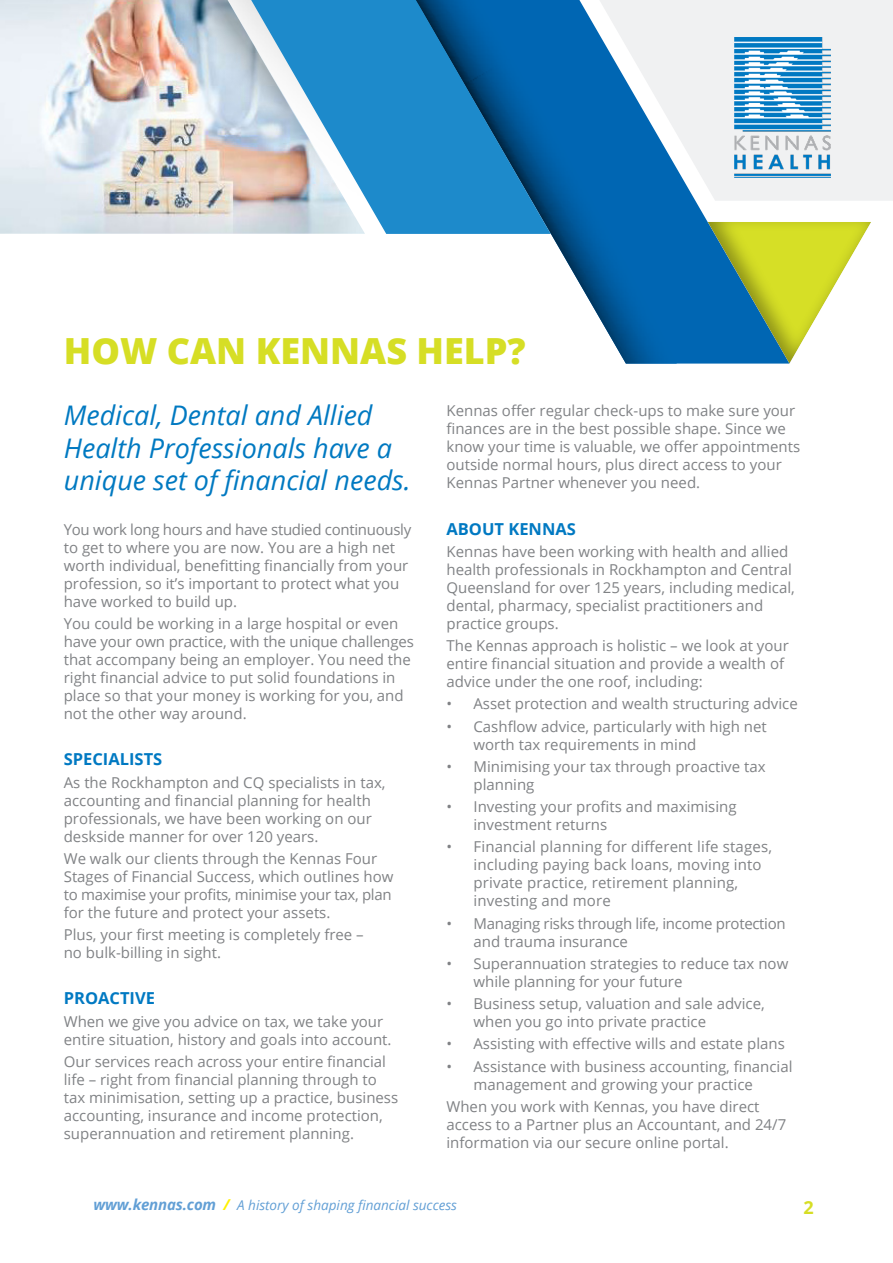
<style>
.page{position:relative;width:893px;height:1263px;background:#fff}
.page>*{position:absolute;margin:0;border:0;box-sizing:border-box;transform-origin:0 0}
.t1{font:800 36px "Open Sans";color:#d6de25}
.Body_Copy{font:italic 27px/32.4px "Open Sans";color:#0079c1}
.t2{font:700 18px "Open Sans";color:#d6de25}
.Body_Copy-2{font:700 16.5px "Open Sans";color:#0079c2}
.Body_Copy-3{font:15px/18px "Open Sans";color:#808285}
.Body_Copy-4{font:15px/18px "Open Sans";letter-spacing:-.02em;color:#808285}
.t3{font:italic 13.5px "Open Sans";color:#629fd5}
.s1{font-weight:700;font-size:15px}
.s2{font-weight:700;font-size:15px;color:#fff101}
</style>
<div class="page">
<div style="left:789px;top:0;width:104px;height:201px;background:#f0f1f2"></div>
<svg style="left:677px;top:0;width:112px;height:364px;fill:#f0f1f2"></svg>
<div style="left:365px;top:0;width:43px;height:234px;background:#1d8acb"></div>
<div style="left:705px;top:222px;width:167px;height:144px;background:#231f20;opacity:.4"></div>
<img style="left:408px;top:0;width:269px;height:364px">
<img style="left:365px;top:211px;width:22px;height:22px">
<img style="left:420px;top:7px;width:130px;height:225px">
<img style="left:735px;top:37px;width:95px;height:140px">
<img style="left:0;top:0;width:365px;height:234px">
<img style="left:161px;top:0;width:189px;height:211px">
<p class="t1" style="left:64px;top:323px;width:463px">HOW CAN KENNAS HELP?</p>
<p class="Body_Copy" style="left:64px;top:399px;width:348px">Medical, Dental and Allied<br>Health Professionals have a unique set of financial needs.</p>
<p class="Body_Copy-3" style="left:64px;top:520px;width:349px">You work long hours and have studied continuously to get to where you are now. You are a high net worth individual, benefitting financially from your profession, so it’s important to protect what you have worked to build up.</p>
<p class="Body_Copy-3" style="left:64px;top:614px;width:352px">You could be working in a large hospital or even have your own practice, with the unique challenges that accompany being an employer. You need the right financial advice to put solid foundations in place so that your money is working for you, and not the other way around.</p>
<p class="Body_Copy-2" style="left:64px;top:748px;width:100px">SPECIALISTS</p>
<p class="Body_Copy-3" style="left:64px;top:773px;width:323px">As the Rockhampton and CQ specialists in tax, accounting and financial planning for health professionals, we have been working on our deskside manner for over 120 years.</p>
<p class="Body_Copy-3" style="left:64px;top:849px;width:331px">We walk our clients through the Kennas Four Stages of Financial Success, which outlines how to maximise your profits, minimise your tax, plan for the future and protect your assets.</p>
<p class="Body_Copy-3" style="left:64px;top:925px;width:301px">Plus, your first meeting is completely free – no bulk-billing in sight.</p>
<p class="Body_Copy-2" style="left:64px;top:987px;width:93px">PROACTIVE</p>
<p class="Body_Copy-3" style="left:64px;top:1012px;width:329px">When we give you advice on tax, we take your entire situation, history and goals into account.</p>
<p class="Body_Copy-3" style="left:64px;top:1052px;width:336px">Our services reach across your entire financial life – right from financial planning through to tax minimisation, setting up a practice, business accounting, insurance and income protection, superannuation and retirement planning.</p>
<p class="Body_Copy-3" style="left:446px;top:401px;width:355px">Kennas offer regular check-ups to make sure your finances are in the best possible shape. Since we know your time is valuable, we offer appointments outside normal hours, plus direct access to your Kennas Partner whenever you need.</p>
<p class="Body_Copy-2" style="left:446px;top:517px;width:131px">ABOUT KENNAS</p>
<p class="Body_Copy-3" style="left:446px;top:542px;width:350px">Kennas have been working with health and allied health professionals in Rockhampton and Central Queensland for over 125 years, including medical, dental, pharmacy, specialist practitioners and practice groups.</p>
<p class="Body_Copy-3" style="left:446px;top:636px;width:344px">The Kennas approach is holistic – we look at your entire financial situation and provide a wealth of advice under the one roof, including:</p>
<p class="Body_Copy-3" style="left:446px;top:694px;width:353px">• Asset protection and wealth structuring advice</p>
<p class="Body_Copy-3" style="left:473px;top:717px;width:295px;text-indent:-27px">• Cashflow advice, particularly with high net worth tax requirements in mind</p>
<p class="Body_Copy-3" style="left:473px;top:757px;width:294px;text-indent:-27px">• Minimising your tax through proactive tax planning</p>
<p class="Body_Copy-3" style="left:473px;top:797px;width:265px;text-indent:-27px">• Investing your profits and maximising investment returns</p>
<p class="Body_Copy-3" style="left:473px;top:837px;width:300px;text-indent:-27px">• Financial planning for different life stages, including paying back loans, moving into private practice, retirement planning, investing and more</p>
<p class="Body_Copy-4" style="left:473px;top:914px;width:314px;text-indent:-27px">• Managing risks through life, income protection and trauma insurance</p>
<p class="Body_Copy-3" style="left:473px;top:954px;width:316px;text-indent:-27px">• Superannuation strategies to reduce tax now while planning for your future</p>
<p class="Body_Copy-3" style="left:473px;top:994px;width:293px;text-indent:-27px">• Business setup, valuation and sale advice, when you go into private practice</p>
<p class="Body_Copy-3" style="left:446px;top:1034px;width:340px">• Assisting with effective wills and estate plans</p>
<p class="Body_Copy-3" style="left:473px;top:1057px;width:321px;text-indent:-27px">• Assistance with business accounting, financial management and growing your practice</p>
<p class="Body_Copy-3" style="left:446px;top:1097px;width:341px">When you work with Kennas, you have direct access to a Partner plus an Accountant, and 24/7 information via our secure online portal.</p>
<p class="t3" style="left:94px;top:1196px;width:365px"><span class="s1">www.kennas.com</span> <span class="s2">/</span> A history of shaping financial success</p>
<p class="t2" style="left:804px;top:1195px;width:12px">2</p>
</div>
